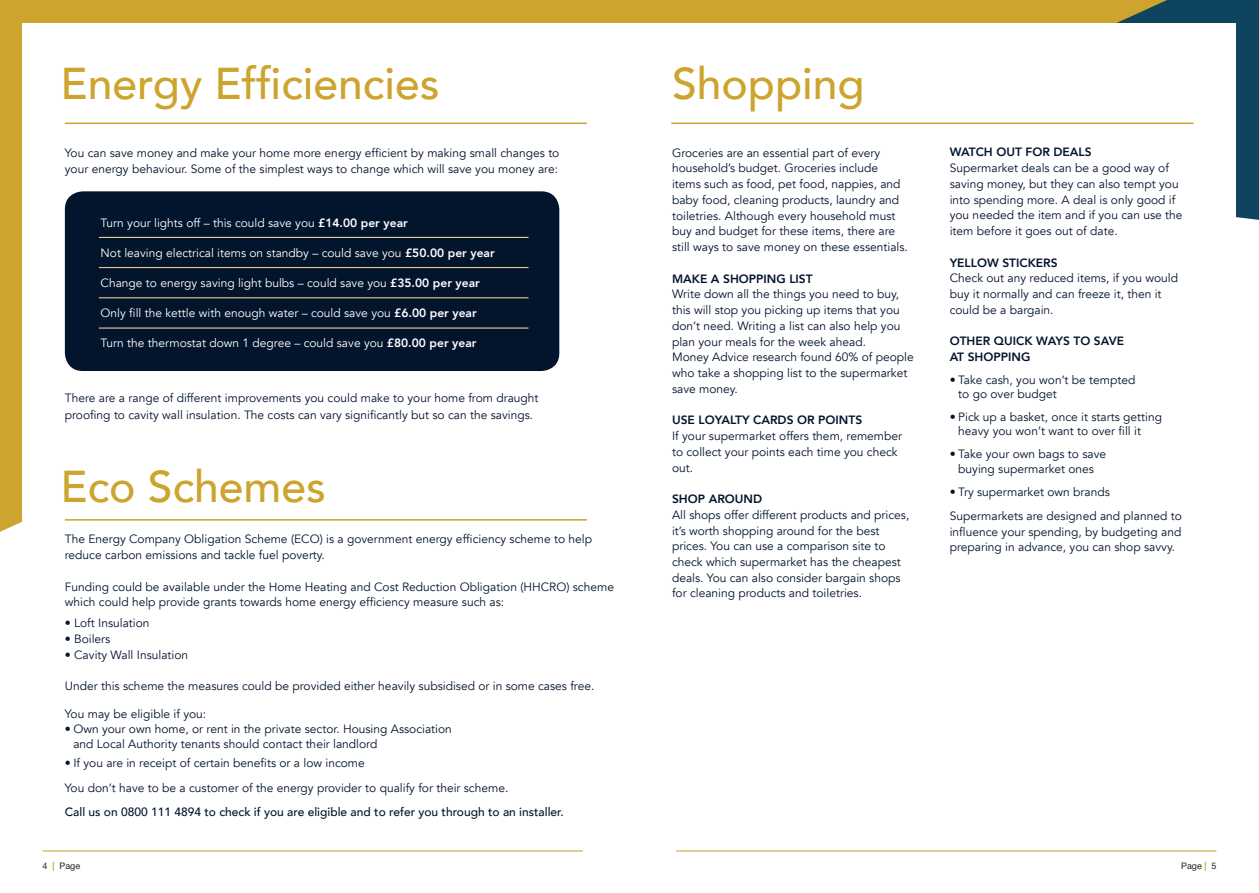
<style>
.page{position:relative;width:1259px;height:893px;background:#fff}
.page>*{position:absolute;margin:0;border:0;box-sizing:border-box;transform-origin:0 0}
.t1{font:500 44.4px "Avenir";color:#cca42e}
.t2{font:12px/15.8px "Avenir";color:#03142d}
.t3{font:12px "Avenir";color:#fff}
.t4{font:800 12px/15.8px "Avenir";color:#03142d}
.t5{font:500 12px "Avenir";color:#03142d}
.t6{font:9px "Helvetica Neue LT Std";color:#231f20}
.s1{font-weight:800}
.s2{font-weight:700;color:#caa230}
</style>
<div class="page">
<hr style="left:43px;top:850px;width:540px;height:1px;background:#caa230">
<hr style="left:676px;top:850px;width:540px;height:1px;background:#caa230">
<div style="left:1167px;top:0;width:92px;height:220px;background:#0e445f"></div>
<div style="left:0;top:0;width:1167px;height:532px;background:#cca42e"></div>
<div style="left:22px;top:23px;width:1213px;height:521px;background:#fff"></div>
<div style="left:65px;top:191px;width:494px;height:180px;background:#03142d;border-radius:18px"></div>
<hr style="left:65px;top:519px;width:522px;height:2px;background:#caa230">
<hr style="left:65px;top:123px;width:522px;height:1px;background:#caa230">
<hr style="left:671px;top:123px;width:522px;height:1px;background:#caa230">
<hr style="left:99px;top:237px;width:429px;height:1px;background:#e4cb90">
<hr style="left:99px;top:297px;width:429px;height:1px;background:#e4cb90">
<hr style="left:99px;top:267px;width:429px;height:1px;background:#e4cb90">
<hr style="left:99px;top:327px;width:429px;height:2px;background:#e4cb90">
<h1 class="t1" style="left:61px;top:45px;width:380px">Energy Efficiencies</h1>
<h1 class="t1" style="left:672px;top:45px;width:194px">Shopping</h1>
<p class="t2" style="left:65px;top:144px;width:496px;line-height:16.5px">You can save money and make your home more energy efficient by making small changes to your energy behaviour. Some of the simplest ways to change which will save you money are:</p>
<p class="t2" style="left:672px;top:145px;width:237px">Groceries are an essential part of every household’s budget. Groceries include items such as food, pet food, nappies, and baby food, cleaning products, laundry and toiletries. Although every household must buy and budget for these items, there are still ways to save money on these essentials.</p>
<p class="t4" style="left:672px;top:270px;width:142px">MAKE A SHOPPING LIST</p>
<p class="t2" style="left:672px;top:286px;width:243px">Write down all the things you need to buy, this will stop you picking up items that you don’t need. Writing a list can also help you plan your meals for the week ahead.<br>Money Advice research found 60% of people who take a shopping list to the supermarket save money.</p>
<p class="t4" style="left:672px;top:412px;width:192px">USE LOYALTY CARDS OR POINTS</p>
<p class="t2" style="left:672px;top:428px;width:232px">If your supermarket offers them, remember to collect your points each time you check out.</p>
<p class="t4" style="left:672px;top:491px;width:92px">SHOP AROUND</p>
<p class="t2" style="left:672px;top:507px;width:239px">All shops offer different products and prices, it’s worth shopping around for the best prices. You can use a comparison site to check which supermarket has the cheapest deals. You can also consider bargain shops for cleaning products and toiletries.</p>
<p class="t3" style="left:101px;top:215px;width:309px">Turn your lights off – this could save you <span class="s1">£14.00 per year</span></p>
<p class="t3" style="left:101px;top:245px;width:395px">Not leaving electrical items on standby – could save you <span class="s1">£50.00 per year</span></p>
<p class="t3" style="left:101px;top:275px;width:381px">Change to energy saving light bulbs – could save you <span class="s1">£35.00 per year</span></p>
<p class="t3" style="left:101px;top:305px;width:377px">Only fill the kettle with enough water – could save you <span class="s1">£6.00 per year</span></p>
<p class="t3" style="left:101px;top:335px;width:377px">Turn the thermostat down 1 degree – could save you <span class="s1">£80.00 per year</span></p>
<p class="t2" style="left:65px;top:390px;width:475px;line-height:16.5px">There are a range of different improvements you could make to your home from draught proofing to cavity wall insulation. The costs can vary significantly but so can the savings.</p>
<h1 class="t1" style="left:61px;top:448px;width:267px">Eco Schemes</h1>
<p class="t2" style="left:65px;top:532px;width:529px">The Energy Company Obligation Scheme (ECO) is a government energy efficiency scheme to help reduce carbon emissions and tackle fuel poverty.</p>
<p class="t2" style="left:65px;top:579px;width:550px">Funding could be available under the Home Heating and Cost Reduction Obligation (HHCRO) scheme which could help provide grants towards home energy efficiency measure such as:</p>
<p class="t2" style="left:65px;top:616px;width:86px">• Loft Insulation</p>
<p class="t2" style="left:65px;top:631px;width:47px">• Boilers</p>
<p class="t2" style="left:65px;top:647px;width:125px">• Cavity Wall Insulation</p>
<p class="t2" style="left:65px;top:678px;width:531px">Under this scheme the measures could be provided either heavily subsidised or in some cases free.</p>
<p class="t2" style="left:65px;top:706px;width:143px">You may be eligible if you:</p>
<p class="t2" style="left:73px;top:722px;width:380px;line-height:15px;text-indent:-9px">• Own your own home, or rent in the private sector. Housing Association and Local Authority tenants should contact their landlord</p>
<p class="t2" style="left:65px;top:751px;width:445px;line-height:25px">• If you are in receipt of certain benefits or a low income<br>You don’t have to be a customer of the energy provider to qualify for their scheme.</p>
<p class="t5" style="left:65px;top:802px;width:500px">Call us on 0800 111 4894 to check if you are eligible and to refer you through to an installer.</p>
<p class="t4" style="left:949px;top:144px;width:143px">WATCH OUT FOR DEALS</p>
<p class="t2" style="left:949px;top:160px;width:234px">Supermarket deals can be a good way of saving money, but they can also tempt you into spending more. A deal is only good if you needed the item and if you can use the item before it goes out of date.</p>
<p class="t4" style="left:949px;top:255px;width:109px">YELLOW STICKERS</p>
<p class="t2" style="left:949px;top:271px;width:230px">Check out any reduced items, if you would buy it normally and can freeze it, then it could be a bargain.</p>
<p class="t4" style="left:949px;top:333px;width:176px">OTHER QUICK WAYS TO SAVE<br>AT SHOPPING</p>
<p class="t2" style="left:958px;top:373px;width:179px;line-height:14.4px;text-indent:-9px">• Take cash, you won’t be tempted to go over budget</p>
<p class="t2" style="left:958px;top:410px;width:205px;line-height:14.4px;text-indent:-9px">• Pick up a basket, once it starts getting heavy you won’t want to over fill it</p>
<p class="t2" style="left:949px;top:447px;width:158px;line-height:14.4px;text-align:center">• Take your own bags to save buying supermarket ones</p>
<p class="t2" style="left:949px;top:479px;width:234px;line-height:24.3px">• Try supermarket own brands<br>Supermarkets are designed and planned to</p>
<p class="t2" style="left:949px;top:524px;width:233px">influence your spending, by budgeting and preparing in advance, you can shop savvy.</p>
<p class="t6" style="left:43px;top:861px;width:39px">4 <span class="s2">|</span> Page</p>
<p class="t6" style="left:1181px;top:861px;width:37px">Page <span class="s2">|</span> 5</p>
</div>
